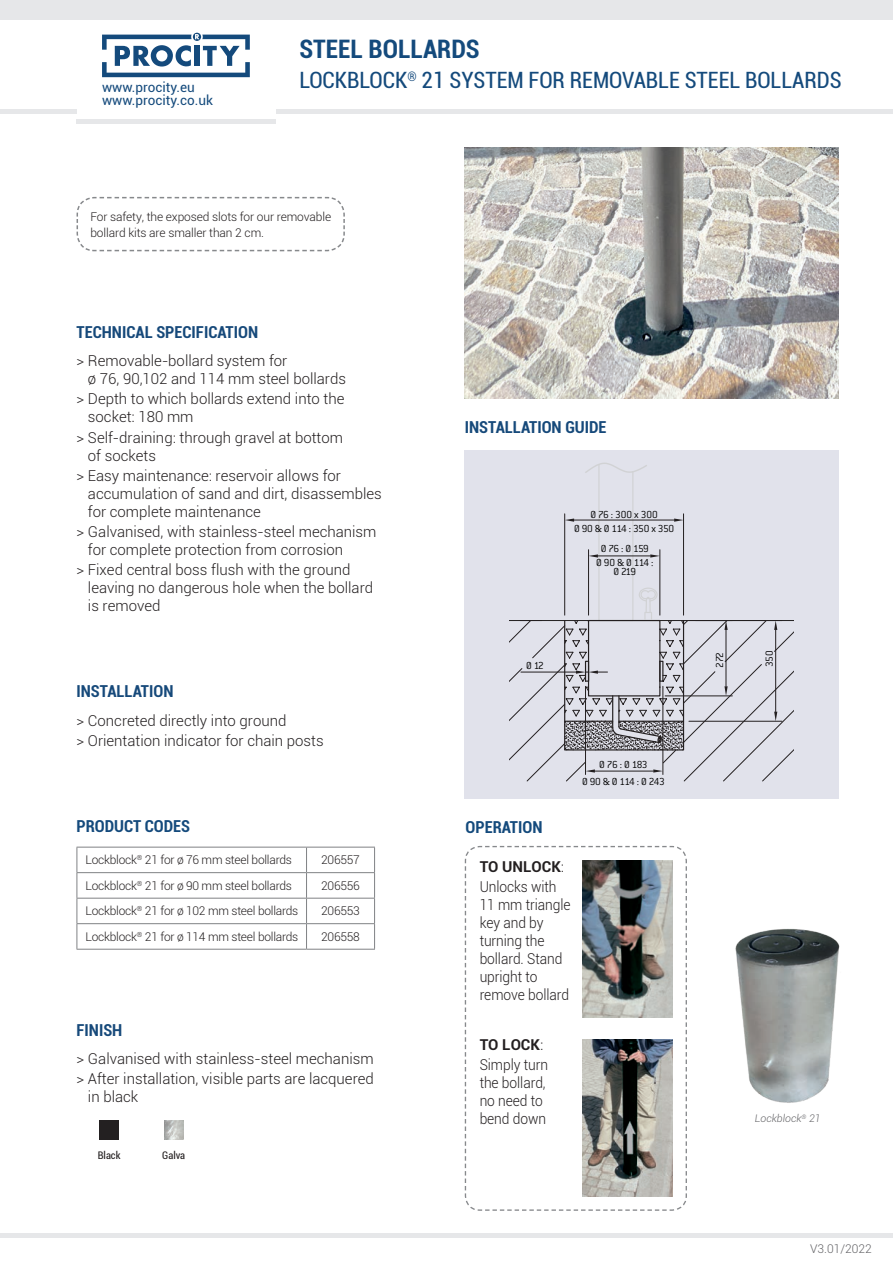
<style>
.page{position:relative;width:893px;height:1263px;background:#fff}
.page>*{position:absolute;margin:0;border:0;box-sizing:border-box;transform-origin:0 0}
.t1{font:700 condensed 25.5px "Roboto";color:#144a7c}
.t2{font:condensed 22.5px "Roboto";color:#144a7c}
.t3{font:700 condensed 16.5px "Roboto";color:#16497a}
.t4{font:700 condensed 16.5px "Roboto";color:#144a7c}
.textes_à_puce{font:300 15px/18px "Roboto";color:#231f20}
.textes_à_puce-2{font:300 15px/18px "Roboto";color:#231f20;scale:.92 1}
.textes_à_puce-3{font:700 15px "Roboto";color:#231f20}
.t5{font:13.5px/13.5px "Roboto";color:#144a7c}
._2011-Tab_LIGHT_dési{font:300 12px "Roboto";letter-spacing:-.02em;color:#231f20}
._2011-texte_courant{font:300 12px/15.8px "Roboto";letter-spacing:-.01em;color:#231f20}
._2010-tab_ref{font:300 12px "Roboto";letter-spacing:-.02em;color:#231f20}
.t6{font:300 12px "Roboto";color:#636366}
.t7{font:300 11.25px/13.5px "Conduit ITC Pro";letter-spacing:-.05em;color:#000;text-align:center}
.t8{font:300 11.25px/14px "Conduit ITC Pro";letter-spacing:-.02em;color:#000;text-align:center}
.t9{font:italic 300 10.5px "Roboto";color:#636366}
.t10{font:condensed 10.5px "Roboto";color:#231f20}
.s1{font-weight:300}
</style>
<div class="page">
<div style="left:0;top:0;width:893px;height:19px;background:#e6e7e9"></div>
<hr style="left:0;top:110px;width:77px;height:4px;background:#e6e7e9">
<hr style="left:276px;top:110px;width:617px;height:4px;background:#e6e7e9">
<hr style="left:0;top:1233px;width:893px;height:4px;background:#e6e7e9">
<hr style="left:77px;top:119px;width:199px;height:4px;background:#e6e7e9">
<svg style="left:102px;top:33px;width:148px;height:44px"></svg>
<hr style="left:77px;top:847px;width:230px;height:1px;background:#808285">
<hr style="left:77px;top:872px;width:230px;height:1px;background:#808285">
<hr style="left:77px;top:898px;width:230px;height:1px;background:#808285">
<hr style="left:77px;top:923px;width:230px;height:1px;background:#808285">
<svg style="left:77px;top:847px;width:1px;height:102px"></svg>
<hr style="left:77px;top:949px;width:230px;height:1px;background:#808285">
<hr style="left:307px;top:847px;width:68px;height:1px;background:#808285">
<hr style="left:307px;top:872px;width:68px;height:1px;background:#808285">
<hr style="left:307px;top:898px;width:68px;height:1px;background:#808285">
<hr style="left:307px;top:923px;width:68px;height:1px;background:#808285">
<svg style="left:306px;top:847px;width:1px;height:102px"></svg>
<svg style="left:374px;top:847px;width:1px;height:102px"></svg>
<hr style="left:307px;top:949px;width:68px;height:1px;background:#808285">
<svg style="left:76px;top:196px;width:269px;height:56px"></svg>
<img style="left:465px;top:147px;width:374px;height:251px">
<div style="left:100px;top:1120px;width:19px;height:19px;background:#232021"></div>
<img style="left:164px;top:1120px;width:19px;height:19px">
<div style="left:465px;top:450px;width:374px;height:349px;background:#e1e2eb"></div>
<svg style="left:510px;top:621px;width:284px;height:161px"></svg>
<hr style="left:689px;top:721px;width:93px;height:1px;background:#231f20">
<hr style="left:775px;top:630px;width:1px;height:82px;background:#231f20">
<svg style="left:774px;top:621px;width:3px;height:9px"></svg>
<svg style="left:774px;top:712px;width:3px;height:9px"></svg>
<hr style="left:510px;top:620px;width:284px;height:1px;background:#231f20">
<hr style="left:665px;top:695px;width:67px;height:1px;background:#231f20">
<hr style="left:726px;top:630px;width:1px;height:56px;background:#231f20">
<svg style="left:724px;top:621px;width:4px;height:9px"></svg>
<svg style="left:724px;top:686px;width:4px;height:10px"></svg>
<hr style="left:521px;top:672px;width:55px;height:1px;background:#231f20">
<hr style="left:585px;top:686px;width:1px;height:88px;background:#231f20">
<hr style="left:662px;top:686px;width:1px;height:88px;background:#231f20">
<hr style="left:595px;top:771px;width:58px;height:1px;background:#231f20">
<svg style="left:586px;top:769px;width:9px;height:4px"></svg>
<svg style="left:653px;top:769px;width:10px;height:4px"></svg>
<svg style="left:563px;top:463px;width:122px;height:288px"></svg>
<svg style="left:464px;top:845px;width:223px;height:366px"></svg>
<img style="left:582px;top:1039px;width:91px;height:157px">
<img style="left:582px;top:860px;width:90px;height:158px">
<img style="left:735px;top:928px;width:105px;height:175px">
<p class="t5" style="left:102px;top:80px;width:113px">www.procity.eu www.procity.co.uk</p>
<h1 class="t1" style="left:299px;top:31px;width:182px">STEEL BOLLARDS</h1>
<p class="t2" style="left:299px;top:65px;width:544px">LOCKBLOCK<sup>®</sup> 21 SYSTEM FOR REMOVABLE STEEL BOLLARDS</p>
<p class="_2011-texte_courant" style="left:90px;top:208px;width:242px">For safety, the exposed slots for our removable bollard kits are smaller than 2 cm.</p>
<p class="t3" style="left:77px;top:320px;width:183px">TECHNICAL SPECIFICATION</p>
<p class="textes_à_puce" style="left:88px;top:351px;width:260px;text-indent:-11px">&gt; Removable-bollard system for<br>ø 76, 90,102 and 114 mm steel bollards</p>
<p class="textes_à_puce" style="left:88px;top:390px;width:258px;text-indent:-11px">&gt; Depth to which bollards extend into the socket: 180 mm</p>
<p class="textes_à_puce" style="left:88px;top:428px;width:257px;text-indent:-11px">&gt; Self-draining: through gravel at bottom of sockets</p>
<p class="textes_à_puce" style="left:88px;top:466px;width:295px;text-indent:-11px">&gt; Easy maintenance: reservoir allows for accumulation of sand and dirt, disassembles for complete maintenance</p>
<p class="textes_à_puce" style="left:88px;top:522px;width:290px;text-indent:-11px">&gt; Galvanised, with stainless-steel mechanism for complete protection from corrosion</p>
<p class="textes_à_puce" style="left:88px;top:560px;width:287px;text-indent:-11px">&gt; Fixed central boss flush with the ground leaving no dangerous hole when the bollard is removed</p>
<p class="t3" style="left:77px;top:680px;width:98px">INSTALLATION</p>
<p class="textes_à_puce" style="left:77px;top:711px;width:211px">&gt; Concreted directly into ground</p>
<p class="textes_à_puce" style="left:77px;top:731px;width:249px">&gt; Orientation indicator for chain posts</p>
<p class="t4" style="left:77px;top:815px;width:115px">PRODUCT CODES</p>
<p class="_2011-Tab_LIGHT_dési" style="left:85px;top:852px;width:208px">Lockblock<sup>®</sup> 21 for ø 76 mm steel bollards</p>
<p class="_2010-tab_ref" style="left:321px;top:852px;width:40px">206557</p>
<p class="_2011-Tab_LIGHT_dési" style="left:85px;top:877px;width:208px">Lockblock<sup>®</sup> 21 for ø 90 mm steel bollards</p>
<p class="_2010-tab_ref" style="left:321px;top:877px;width:40px">206556</p>
<p class="_2011-Tab_LIGHT_dési" style="left:85px;top:903px;width:214px">Lockblock<sup>®</sup> 21 for ø 102 mm steel bollards</p>
<p class="_2010-tab_ref" style="left:321px;top:903px;width:40px">206553</p>
<p class="_2011-Tab_LIGHT_dési" style="left:85px;top:928px;width:214px">Lockblock<sup>®</sup> 21 for ø 114 mm steel bollards</p>
<p class="_2010-tab_ref" style="left:321px;top:928px;width:40px">206558</p>
<p class="t3" style="left:77px;top:1018px;width:47px">FINISH</p>
<p class="textes_à_puce" style="left:77px;top:1049px;width:299px">&gt; Galvanised with stainless-steel mechanism</p>
<p class="textes_à_puce" style="left:88px;top:1069px;width:287px;text-indent:-11px">&gt; After installation, visible parts are lacquered in black</p>
<p class="t10" style="left:98px;top:1148px;width:24px">Black</p>
<p class="t10" style="left:162px;top:1148px;width:24px">Galva</p>
<p class="t3" style="left:465px;top:415px;width:143px">INSTALLATION GUIDE</p>
<p class="t8" style="left:574px;top:507px;width:102px">Ø 76 : 300 x 300<br>Ø 90 &amp; Ø 114 : 350 x 350</p>
<p class="t7" style="left:526px;top:659px;width:19px">Ø 12</p>
<p class="t7" style="left:596px;top:542px;width:59px">Ø 76 : Ø 159<br>Ø 90 &amp; Ø 114 :</p>
<p class="t7" style="left:613px;top:565px;width:24px">Ø 219</p>
<p class="t7" style="left:582px;top:756px;width:84px;line-height:16.8px">Ø 76 : Ø 183<br>Ø 90 &amp; Ø 114 : Ø 243</p>
<p class="t4" style="left:466px;top:816px;width:78px">OPERATION</p>
<p class="textes_à_puce-3" style="left:480px;top:856px;width:86px">TO UNLOCK<span class="s1">:</span></p>
<p class="textes_à_puce-2" style="left:480px;top:877px;width:100px">Unlocks with<br>11 mm triangle key and by turning the bollard. Stand upright to remove bollard</p>
<p class="textes_à_puce-3" style="left:480px;top:1034px;width:65px">TO LOCK<span class="s1">:</span></p>
<p class="textes_à_puce-2" style="left:480px;top:1055px;width:76px">Simply turn the bollard, no need to bend down</p>
<p class="t7" style="left:713px;top:667px;width:17px;rotate:-90deg">272</p>
<p class="t7" style="left:762px;top:667px;width:18px;rotate:-90deg">350</p>
<p class="t9" style="left:755px;top:1111px;width:67px">Lockblock<sup>®</sup> 21</p>
<p class="t6" style="left:810px;top:1240px;width:63px">V3.01/2022</p>
</div>
